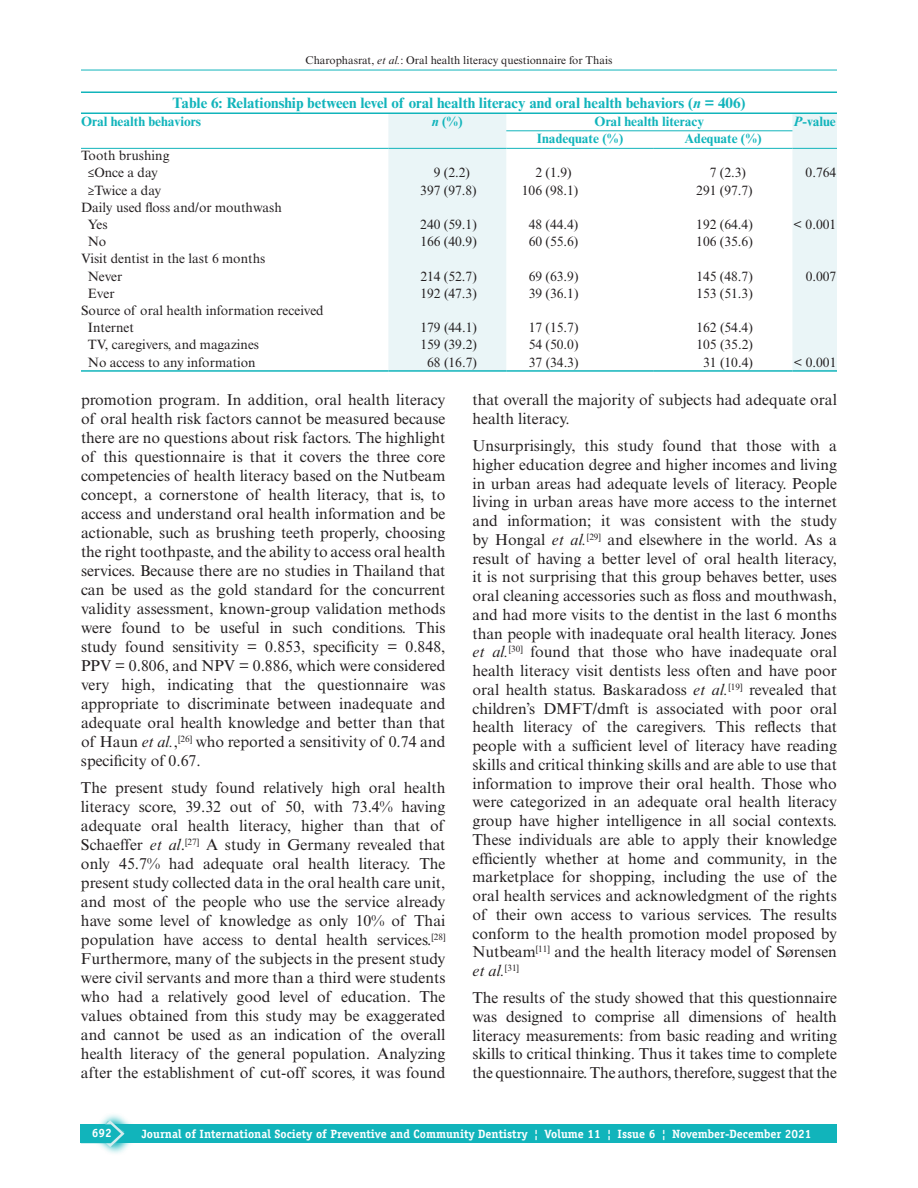
<style>
.page{position:relative;width:918px;height:1188px;background:#fff}
.page>*{position:absolute;margin:0;border:0;box-sizing:border-box;transform-origin:0 0}
.t1{font:15.75px/19px "Times New Roman MT Std";color:#231f20;text-align:justify}
.t2{font:700 15px "Times New Roman MT Std";color:#11b4bb}
.t3{font:13.5px/17.2px "Times New Roman MT Std";color:#231f20}
.t4{font:700 13.5px "Times New Roman MT Std";color:#11b4bb}
.t5{font:700 12px "Officina Serif Std";color:#fff}
.t6{font:11.25px "Times New Roman MT Std";color:#231f20}
.s1{font-style:italic}
</style>
<div class="page">
<div style="left:81px;top:1124px;width:756px;height:19px;background:#11b4bb"></div>
<svg style="left:102px;top:1114px;width:29px;height:40px"></svg>
<svg style="left:81px;top:1120px;width:44px;height:27px"></svg>
<hr style="left:81px;top:70px;width:756px;height:1px;background:#11b4bb">
<hr style="left:81px;top:92px;width:756px;height:1px;background:#11b4bb">
<hr style="left:81px;top:112px;width:756px;height:2px;background:#11b4bb">
<svg style="left:388px;top:114px;width:449px;height:256px"></svg>
<hr style="left:81px;top:148px;width:307px;height:1px;background:#11b4bb">
<hr style="left:388px;top:148px;width:118px;height:1px;background:#11b4bb">
<hr style="left:506px;top:148px;width:148px;height:1px;background:#11b4bb">
<hr style="left:654px;top:148px;width:138px;height:1px;background:#11b4bb">
<hr style="left:792px;top:148px;width:45px;height:1px;background:#11b4bb">
<hr style="left:81px;top:370px;width:307px;height:2px;background:#11b4bb">
<hr style="left:388px;top:370px;width:118px;height:2px;background:#11b4bb">
<hr style="left:506px;top:370px;width:148px;height:2px;background:#11b4bb">
<hr style="left:654px;top:370px;width:138px;height:2px;background:#11b4bb">
<hr style="left:792px;top:370px;width:45px;height:2px;background:#11b4bb">
<hr style="left:506px;top:130px;width:286px;height:1px;background:#11b4bb">
<p class="t6" style="left:306px;top:54px;width:308px">Charophasrat, <span class="s1">et al.</span>: Oral health literacy questionnaire for Thais</p>
<p class="t2" style="left:172px;top:94px;width:575px">Table 6: Relationship between level of oral health literacy and oral health behaviors (<span class="s1">n</span> = 406)</p>
<p class="t4" style="left:81px;top:113px;width:122px">Oral health behaviors</p>
<p class="t4" style="left:432px;top:113px;width:32px"><span class="s1">n</span> (%)</p>
<p class="t4" style="left:595px;top:113px;width:111px">Oral health literacy</p>
<p class="t4" style="left:794px;top:113px;width:44px"><span class="s1">P</span>-value</p>
<p class="t4" style="left:537px;top:130px;width:88px">Inadequate (%)</p>
<p class="t4" style="left:685px;top:130px;width:79px">Adequate (%)</p>
<p class="t3" style="left:81px;top:147px;width:90px;text-align:center">Tooth brushing ≤Once a day</p>
<p class="t3" style="left:434px;top:164px;width:38px">9 (2.2)</p>
<p class="t3" style="left:535px;top:164px;width:38px">2 (1.9)</p>
<p class="t3" style="left:710px;top:164px;width:38px">7 (2.3)</p>
<p class="t3" style="left:806px;top:164px;width:32px">0.764</p>
<p class="t3" style="left:88px;top:181px;width:75px">≥Twice a day</p>
<p class="t3" style="left:420px;top:181px;width:58px">397 (97.8)</p>
<p class="t3" style="left:522px;top:181px;width:58px">106 (98.1)</p>
<p class="t3" style="left:696px;top:181px;width:58px">291 (97.7)</p>
<p class="t3" style="left:88px;top:199px;width:196px;text-indent:-7px">Daily used floss and/or mouthwash<br>Yes</p>
<p class="t3" style="left:420px;top:216px;width:58px">240 (59.1)</p>
<p class="t3" style="left:529px;top:216px;width:51px">48 (44.4)</p>
<p class="t3" style="left:696px;top:216px;width:58px">192 (64.4)</p>
<p class="t3" style="left:793px;top:216px;width:45px">&lt; 0.001</p>
<p class="t3" style="left:88px;top:233px;width:20px">No</p>
<p class="t3" style="left:420px;top:233px;width:58px">166 (40.9)</p>
<p class="t3" style="left:529px;top:233px;width:51px">60 (55.6)</p>
<p class="t3" style="left:696px;top:233px;width:58px">106 (35.6)</p>
<p class="t3" style="left:88px;top:250px;width:179px;text-indent:-7px">Visit dentist in the last 6 months<br>Never</p>
<p class="t3" style="left:420px;top:267px;width:58px">214 (52.7)</p>
<p class="t3" style="left:529px;top:267px;width:51px">69 (63.9)</p>
<p class="t3" style="left:696px;top:267px;width:58px">145 (48.7)</p>
<p class="t3" style="left:806px;top:267px;width:32px">0.007</p>
<p class="t3" style="left:88px;top:285px;width:28px">Ever</p>
<p class="t3" style="left:420px;top:285px;width:58px">192 (47.3)</p>
<p class="t3" style="left:529px;top:285px;width:51px">39 (36.1)</p>
<p class="t3" style="left:696px;top:285px;width:58px">153 (51.3)</p>
<p class="t3" style="left:88px;top:302px;width:237px;text-indent:-7px">Source of oral health information received<br>Internet</p>
<p class="t3" style="left:420px;top:319px;width:58px">179 (44.1)</p>
<p class="t3" style="left:529px;top:319px;width:51px">17 (15.7)</p>
<p class="t3" style="left:696px;top:319px;width:58px">162 (54.4)</p>
<p class="t3" style="left:88px;top:336px;width:173px">TV, caregivers, and magazines</p>
<p class="t3" style="left:420px;top:336px;width:58px">159 (39.2)</p>
<p class="t3" style="left:529px;top:336px;width:51px">54 (50.0)</p>
<p class="t3" style="left:696px;top:336px;width:58px">105 (35.2)</p>
<p class="t3" style="left:88px;top:353px;width:169px">No access to any information</p>
<p class="t3" style="left:427px;top:353px;width:51px">68 (16.7)</p>
<p class="t3" style="left:529px;top:353px;width:51px">37 (34.3)</p>
<p class="t3" style="left:703px;top:353px;width:51px">31 (10.4)</p>
<p class="t3" style="left:793px;top:353px;width:45px">&lt; 0.001</p>
<p class="t1" style="left:81px;top:391px;width:366px">promotion program. In addition, oral health literacy of oral health risk factors cannot be measured because there are no questions about risk factors. The highlight of this questionnaire is that it covers the three core competencies of health literacy based on the Nutbeam concept, a cornerstone of health literacy, that is, to access and understand oral health information and be actionable, such as brushing teeth properly, choosing the right toothpaste, and the ability to access oral health services. Because there are no studies in Thailand that can be used as the gold standard for the concurrent validity assessment, known-group validation methods were found to be useful in such conditions. This study found sensitivity = 0.853, specificity = 0.848, PPV = 0.806, and NPV = 0.886, which were considered very high, indicating that the questionnaire was appropriate to discriminate between inadequate and adequate oral health knowledge and better than that of Haun <span class="s1">et al.</span>,<sup>[26]</sup> who reported a sensitivity of 0.74 and specificity of 0.67.</p>
<p class="t1" style="left:81px;top:779px;width:366px">The present study found relatively high oral health literacy score, 39.32 out of 50, with 73.4% having adequate oral health literacy, higher than that of Schaeffer <span class="s1">et al</span>.<sup>[27]</sup> A study in Germany revealed that only 45.7% had adequate oral health literacy. The present study collected data in the oral health care unit, and most of the people who use the service already have some level of knowledge as only 10% of Thai population have access to dental health services.<sup>[28] </sup>Furthermore, many of the subjects in the present study were civil servants and more than a third were students who had a relatively good level of education. The values obtained from this study may be exaggerated and cannot be used as an indication of the overall health literacy of the general population. Analyzing after the establishment of cut-off scores, it was found</p>
<p class="t1" style="left:472px;top:391px;width:366px">that overall the majority of subjects had adequate oral health literacy.</p>
<p class="t1" style="left:472px;top:436px;width:366px">Unsurprisingly, this study found that those with a higher education degree and higher incomes and living in urban areas had adequate levels of literacy. People living in urban areas have more access to the internet and information; it was consistent with the study by Hongal <span class="s1">et al.</span><sup>[29]</sup> and elsewhere in the world. As a result of having a better level of oral health literacy, it is not surprising that this group behaves better, uses oral cleaning accessories such as floss and mouthwash, and had more visits to the dentist in the last 6 months than people with inadequate oral health literacy. Jones <span class="s1">et al.</span><sup>[30]</sup> found that those who have inadequate oral health literacy visit dentists less often and have poor oral health status. Baskaradoss <span class="s1">et al.</span><sup>[19]</sup> revealed that children’s DMFT/dmft is associated with poor oral health literacy of the caregivers. This reflects that people with a sufficient level of literacy have reading skills and critical thinking skills and are able to use that information to improve their oral health. Those who were categorized in an adequate oral health literacy group have higher intelligence in all social contexts.<br>These individuals are able to apply their knowledge efficiently whether at home and community, in the marketplace for shopping, including the use of the oral health services and acknowledgment of the rights of their own access to various services. The results conform to the health promotion model proposed by Nutbeam<sup>[11]</sup> and the health literacy model of Sørensen <span class="s1">et al.</span><sup>[31]</sup></p>
<p class="t1" style="left:472px;top:989px;width:366px">The results of the study showed that this questionnaire was designed to comprise all dimensions of health literacy measurements: from basic reading and writing skills to critical thinking. Thus it takes time to complete the questionnaire. The authors, therefore, suggest that the</p>
<p class="t5" style="left:92px;top:1126px;width:22px">692</p>
<p class="t5" style="left:142px;top:1126px;width:672px">Journal of International Society of Preventive and Community Dentistry ¦ Volume 11 ¦ Issue 6 ¦ November-December 2021</p>
</div>
